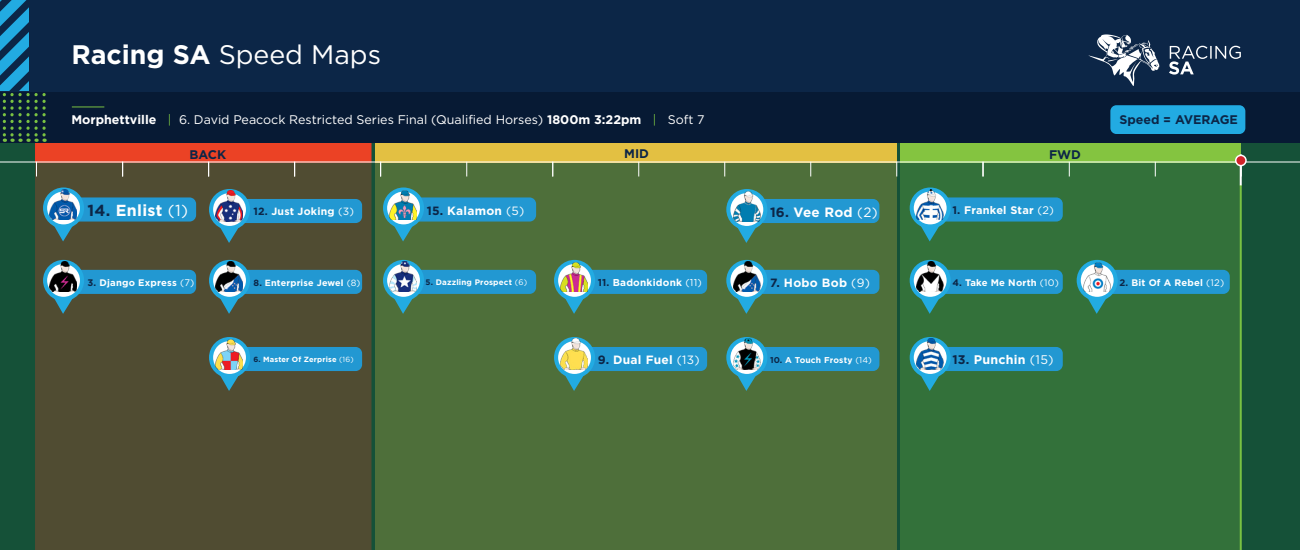
<style>
.page{position:relative;width:1300px;height:550px;background:#fff}
.page>*{position:absolute;margin:0;border:0;box-sizing:border-box;transform-origin:0 0}
.t1{font:26.8px "Gotham HTF";color:#fff}
.t2{font:700 16px "Gotham HTF";letter-spacing:.02em;color:#fff}
.t3{font:700 13.5px "Gotham HTF";letter-spacing:.02em;color:#fff}
.t4{font:12.5px "Gotham";color:#fff}
.t5{font:700 12.5px "Gotham HTF";color:#0c2647}
.t6{font:700 12.5px "Gotham HTF";letter-spacing:.02em;color:#fff}
.t7{font:700 12px "Gotham HTF";letter-spacing:.02em;color:#fff}
.t8{font:700 11px "Gotham HTF";letter-spacing:.02em;color:#fff}
.t9{font:700 10.5px "Gotham HTF";letter-spacing:.02em;color:#fff}
.t10{font:700 10px "Gotham HTF";letter-spacing:.02em;color:#fff}
.t11{font:700 9.5px "Gotham HTF";letter-spacing:.02em;color:#fff}
.t12{font:700 9px "Gotham HTF";letter-spacing:.02em;color:#fff}
.t13{font:700 8.5px "Gotham HTF";letter-spacing:.02em;color:#fff}
.t14{font:700 8px "Gotham HTF";letter-spacing:.02em;color:#fff}
.t15{font:700 7.5px "Gotham HTF";letter-spacing:.02em;color:#fff}
.s1{font-weight:700}
.s2{font-family:"Gotham HTF";font-weight:700}
.s3{font-family:"Gotham HTF";color:#79c142}
.s4{font-family:"Gotham HTF"}
.s5{color:#0c2647}
.s6{font-family:"Gotham";font-weight:400}
</style>
<div class="page">
<div style="left:0;top:119px;width:1300px;height:431px;background:#155138"></div>
<div style="left:35px;top:163px;width:336px;height:387px;background:#504c32"></div>
<div style="left:35px;top:142px;width:336px;height:20px;background:#eb4225;border:1px solid #eb3e26"></div>
<div style="left:375px;top:142px;width:522px;height:20px;background:#e3c042"></div>
<div style="left:901px;top:142px;width:340px;height:20px;background:#84c440"></div>
<div style="left:376px;top:162px;width:521px;height:388px;background:#4e6f3a"></div>
<div style="left:901px;top:160px;width:340px;height:390px;background:#33713a"></div>
<div style="left:0;top:0;width:1300px;height:143px;background:#0c2647"></div>
<hr style="left:0;top:162px;width:1300px;height:1px;background:#fff">
<div style="left:0;top:92px;width:1300px;height:51px;background:#071a34"></div>
<svg style="left:466px;top:162px;width:1px;height:14px"></svg>
<hr style="left:72px;top:106px;width:32px;height:1px;background:#79c142">
<svg style="left:1169px;top:46px;width:72px;height:29px"></svg>
<svg style="left:1088px;top:34px;width:71px;height:52px"></svg>
<svg style="left:552px;top:163px;width:1px;height:13px"></svg>
<svg style="left:638px;top:162px;width:1px;height:14px"></svg>
<svg style="left:724px;top:162px;width:1px;height:14px"></svg>
<svg style="left:810px;top:162px;width:1px;height:14px"></svg>
<svg style="left:896px;top:162px;width:1px;height:14px"></svg>
<svg style="left:982px;top:162px;width:2px;height:14px"></svg>
<svg style="left:1069px;top:162px;width:1px;height:14px"></svg>
<svg style="left:1155px;top:162px;width:1px;height:14px"></svg>
<svg style="left:0;top:0;width:46px;height:142px"></svg>
<hr style="left:1240px;top:185px;width:2px;height:365px;background:#79c142">
<hr style="left:1240px;top:154px;width:2px;height:31px;background:#fff">
<div style="left:1236px;top:155px;width:10px;height:11px;background:#d1232a;border-radius:50%"></div>
<div style="left:1235px;top:155px;width:12px;height:11px;border:2px solid #fff;border-radius:50%"></div>
<svg style="left:36px;top:163px;width:1px;height:13px"></svg>
<svg style="left:122px;top:163px;width:1px;height:13px"></svg>
<svg style="left:208px;top:163px;width:1px;height:13px"></svg>
<svg style="left:294px;top:163px;width:1px;height:13px"></svg>
<svg style="left:380px;top:163px;width:1px;height:13px"></svg>
<svg style="left:209px;top:189px;width:153px;height:54px;background:#3f707b"></svg>
<img style="left:216px;top:191px;width:27px;height:30px">
<svg style="left:209px;top:260px;width:153px;height:54px;background:#3f717b"></svg>
<img style="left:216px;top:261px;width:27px;height:31px">
<svg style="left:43px;top:260px;width:153px;height:54px;background:#3f717b"></svg>
<img style="left:50px;top:261px;width:27px;height:31px">
<svg style="left:43px;top:188px;width:153px;height:53px;background:#3f717c"></svg>
<img style="left:50px;top:189px;width:27px;height:31px">
<svg style="left:209px;top:337px;width:153px;height:54px;background:#3f717b"></svg>
<img style="left:216px;top:339px;width:27px;height:30px">
<svg style="left:383px;top:260px;width:153px;height:54px"></svg>
<img style="left:390px;top:261px;width:27px;height:31px">
<svg style="left:726px;top:189px;width:153px;height:54px"></svg>
<img style="left:733px;top:191px;width:27px;height:30px">
<svg style="left:726px;top:260px;width:153px;height:54px"></svg>
<img style="left:733px;top:261px;width:27px;height:31px">
<svg style="left:726px;top:337px;width:153px;height:54px"></svg>
<img style="left:733px;top:339px;width:27px;height:30px">
<svg style="left:554px;top:260px;width:153px;height:54px"></svg>
<img style="left:561px;top:261px;width:27px;height:31px">
<svg style="left:554px;top:337px;width:153px;height:54px"></svg>
<img style="left:561px;top:339px;width:27px;height:30px">
<svg style="left:383px;top:188px;width:153px;height:53px"></svg>
<img style="left:390px;top:189px;width:27px;height:31px">
<svg style="left:1077px;top:260px;width:153px;height:54px"></svg>
<img style="left:1084px;top:261px;width:26px;height:31px">
<svg style="left:910px;top:188px;width:153px;height:53px"></svg>
<img style="left:917px;top:189px;width:26px;height:31px">
<svg style="left:910px;top:260px;width:153px;height:54px"></svg>
<img style="left:917px;top:261px;width:26px;height:31px">
<svg style="left:910px;top:337px;width:153px;height:54px"></svg>
<img style="left:917px;top:339px;width:26px;height:30px">
<div style="left:1110px;top:105px;width:135px;height:29px;background:#22abe2;border-radius:6px"></div>
<p class="t1" style="left:71px;top:39px;width:311px"><span class="s1">Racing SA</span> Speed Maps</p>
<p class="t4" style="left:71px;top:113px;width:635px"><span class="s2">Morphettville</span> <span class="s3">|</span> <span class="s4">6.</span> David Peacock Restricted Series Final (Qualified Horses) <span class="s2">1800m 3:22pm</span> <span class="s3">|</span> Soft 7</p>
<p class="t5" style="left:190px;top:147px;width:38px">BACK</p>
<p class="t5" style="left:624px;top:147px;width:26px">MID</p>
<p class="t5" style="left:1049px;top:147px;width:33px">FWD</p>
<p class="t2" style="left:88px;top:201px;width:102px"><span class="s5">14.</span> Enlist <span class="s6">(1)</span></p>
<p class="t9" style="left:254px;top:206px;width:102px"><span class="s5">12.</span> Just Joking <span class="s6">(3)</span></p>
<p class="t7" style="left:427px;top:203px;width:99px"><span class="s5">15.</span> Kalamon <span class="s6">(5)</span></p>
<p class="t3" style="left:770px;top:204px;width:109px"><span class="s5">16.</span> Vee Rod <span class="s6">(2)</span></p>
<p class="t8" style="left:952px;top:204px;width:103px"><span class="s5">1.</span> Frankel Star <span class="s6">(2)</span></p>
<p class="t11" style="left:88px;top:277px;width:108px"><span class="s5">3.</span> Django Express <span class="s6">(7)</span></p>
<p class="t12" style="left:254px;top:277px;width:109px"><span class="s5">8.</span> Enterprise Jewel <span class="s6">(8)</span></p>
<p class="t14" style="left:426px;top:278px;width:103px"><span class="s5">5.</span> Dazzling Prospect <span class="s6">(6)</span></p>
<p class="t10" style="left:598px;top:277px;width:106px"><span class="s5">11.</span> Badonkidonk <span class="s6">(11)</span></p>
<p class="t7" style="left:770px;top:276px;width:101px"><span class="s5">7.</span> Hobo Bob <span class="s6">(9)</span></p>
<p class="t11" style="left:952px;top:277px;width:108px"><span class="s5">4.</span> Take Me North <span class="s6">(10)</span></p>
<p class="t15" style="left:254px;top:355px;width:102px"><span class="s5">6.</span> Master Of Zerprise <span class="s6">(16)</span></p>
<p class="t7" style="left:598px;top:353px;width:103px"><span class="s5">9.</span> Dual Fuel <span class="s6">(13)</span></p>
<p class="t13" style="left:770px;top:355px;width:103px"><span class="s5">10.</span> A Touch Frosty <span class="s6">(14)</span></p>
<p class="t6" style="left:952px;top:353px;width:103px"><span class="s5">13.</span> Punchin <span class="s6">(15)</span></p>
<p class="t5" style="left:1119px;top:113px;width:120px">Speed = AVERAGE</p>
<p class="t11" style="left:1119px;top:277px;width:106px"><span class="s5">2.</span> Bit Of A Rebel <span class="s6">(12)</span></p>
</div>
